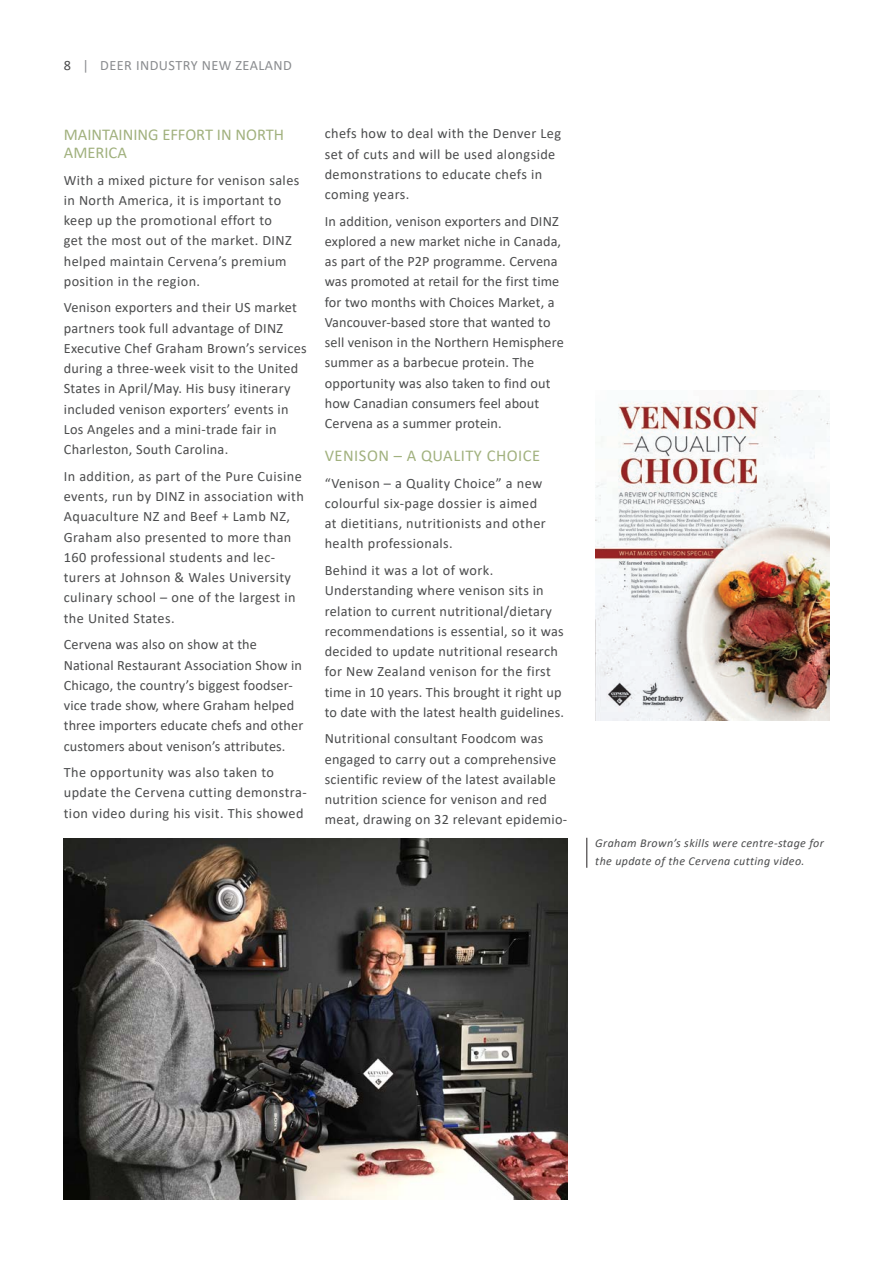
<style>
.page{position:relative;width:893px;height:1263px;background:#fff}
.page>*{position:absolute;margin:0;border:0;box-sizing:border-box;transform-origin:0 0}
.Paragraph_Headings{font:16.5px/18px "Calibri";color:#a1b17e}
.Paragraph_Headings-2{font:16.5px "Calibri";letter-spacing:.03em;color:#a1b17e}
.Body{font:14.25px/20.2px "Calibri";letter-spacing:.02em;color:#4b4c4d}
.t1{font:14.25px "Calibri";letter-spacing:.03em;color:#8a8c8f}
.Captions{font:italic 12px/18px "Calibri";letter-spacing:.03em;color:#4b4c4d}
.s1{color:#4b4c4d}
</style>
<div class="page">
<img style="left:595px;top:390px;width:234px;height:331px">
<img style="left:64px;top:839px;width:504px;height:360px">
<hr style="left:586px;top:838px;width:1px;height:30px;background:#231f20">
<p class="t1" style="left:64px;top:56px;width:230px"><span class="s1">8</span> | DEER INDUSTRY NEW ZEALAND</p>
<p class="Paragraph_Headings" style="left:64px;top:125px;width:222px">MAINTAINING EFFORT IN NORTH<br>AMERICA</p>
<p class="Body" style="left:64px;top:169px;width:237px">With a mixed picture for venison sales in North America, it is important to keep up the promotional effort to<br>get the most out of the market. DINZ helped maintain Cervena’s premium position in the region.</p>
<p class="Body" style="left:64px;top:297px;width:244px">Venison exporters and their US market partners took full advantage of DINZ Executive Chef Graham Brown’s services during a three-week visit to the United States in April/May. His busy itinerary included venison exporters’ events in Los Angeles and a mini-trade fair in Charleston, South Carolina.</p>
<p class="Body" style="left:64px;top:466px;width:242px">In addition, as part of the Pure Cuisine events, run by DINZ in association with Aquaculture NZ and Beef + Lamb NZ, Graham also presented to more than 160 professional students and lec&shy;turers at Johnson &amp; Wales University culinary school – one of the largest in the United States.</p>
<p class="Body" style="left:64px;top:634px;width:241px">Cervena was also on show at the National Restaurant Association Show in Chicago, the country’s biggest foodser&shy;vice trade show, where Graham helped three importers educate chefs and other customers about venison’s attributes.</p>
<p class="Body" style="left:64px;top:762px;width:244px">The opportunity was also taken to update the Cervena cutting demonstra&shy;tion video during his visit. This showed</p>
<p class="Body" style="left:325px;top:123px;width:238px">chefs how to deal with the Denver Leg set of cuts and will be used alongside demonstrations to educate chefs in coming years.</p>
<p class="Body" style="left:325px;top:210px;width:241px">In addition, venison exporters and DINZ explored a new market niche in Canada, as part of the P2P programme. Cervena was promoted at retail for the first time for two months with Choices Market, a Vancouver-based store that wanted to sell venison in the Northern Hemisphere summer as a barbecue protein. The opportunity was also taken to find out how Canadian consumers feel about Cervena as a summer protein.</p>
<p class="Paragraph_Headings-2" style="left:325px;top:444px;width:217px">VENISON – A QUALITY CHOICE</p>
<p class="Body" style="left:325px;top:472px;width:223px">“Venison – a Quality Choice” a new colourful six-page dossier is aimed at dietitians, nutritionists and other health professionals.</p>
<p class="Body" style="left:325px;top:560px;width:241px">Behind it was a lot of work.<br>Understanding where venison sits in relation to current nutritional/dietary recommendations is essential, so it was decided to update nutritional research for New Zealand venison for the first time in 10 years. This brought it right up to date with the latest health guidelines.</p>
<p class="Body" style="left:325px;top:728px;width:244px">Nutritional consultant Foodcom was engaged to carry out a comprehensive scientific review of the latest available nutrition science for venison and red meat, drawing on 32 relevant epidemio-</p>
<p class="Captions" style="left:595px;top:833px;width:230px">Graham Brown’s skills were centre-stage for the update of the Cervena cutting video.</p>
</div>
